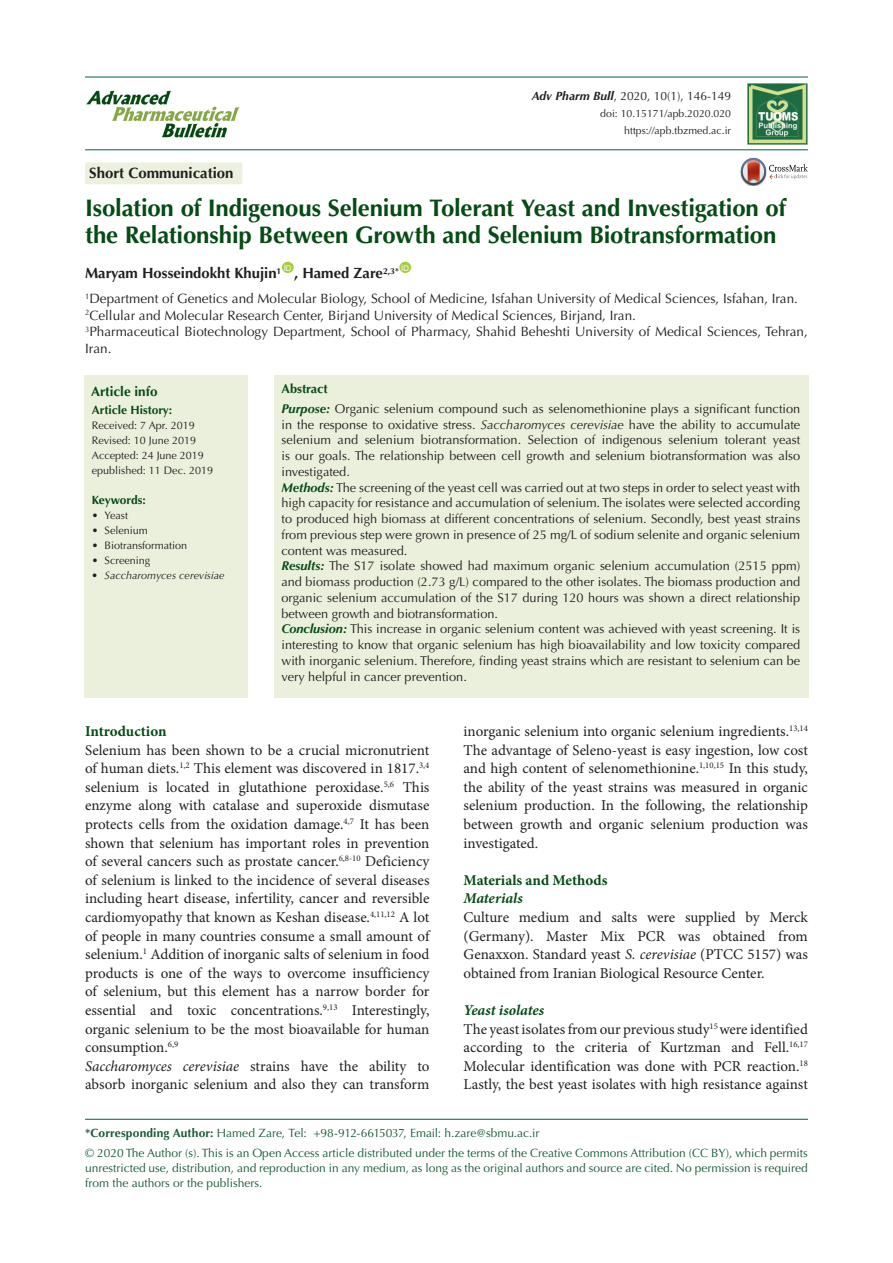
<style>
.page{position:relative;width:893px;height:1263px;background:#fff}
.page>*{position:absolute;margin:0;border:0;box-sizing:border-box;transform-origin:0 0}
.t1{font:700 24px/27px "Optima LT Std";letter-spacing:-.01em;color:#054b14}
.t2{font:15px/18.6px "Minion Pro";color:#231f20;text-align:justify}
.t3{font:700 15px "Minion Pro";color:#054b14}
.t4{font:italic 700 15px "Minion Pro";color:#054b14}
.t5{font:700 15px "Optima LT Std";color:#231f20}
.t6{font:700 14.85px "Optima LT Std";color:#231f20}
.t7{font:13.5px/16.5px "Optima LT Std";color:#231f20}
.t8{font:700 13.5px "Optima LT Std";color:#054b14}
.t9{font:12.75px/15.8px "Optima LT Std";color:#231f20;text-align:justify}
.t10{font:700 12.75px "Optima LT Std";color:#054b14}
.corresponding{font:12px/15px "Optima LT Std";color:#195a37;text-align:justify}
.t11{font:12px "Optima LT Std";color:#231f20}
.t12{font:700 12px "Optima LT Std";color:#054b14}
.t13{font:700 12px "Optima LT Std";letter-spacing:-.02em;color:#054b14}
.t14{font:10.8px "Optima LT Std";color:#231f20}
.t15{font:italic 10.8px "Optima LT Std";color:#231f20}
.t16{font:10.5px "Optima LT Std";color:#231f20}
.t17{font:7.8px "Arial";color:#fff}
.s1{font-weight:700;font-style:italic}
.s2{font-weight:700;font-style:italic;color:#054b14}
.s3{font-style:italic}
.s4{font-weight:700}
</style>
<div class="page">
<hr style="left:85px;top:149px;width:723px;height:1px;background:#1e7252">
<hr style="left:85px;top:76px;width:723px;height:2px;background:#1e7252">
<div style="left:282px;top:262px;width:12px;height:11px;background:#a6ce39;border-radius:50%"></div>
<div style="left:399px;top:262px;width:12px;height:11px;background:#a6ce39;border-radius:50%"></div>
<div style="left:85px;top:162px;width:157px;height:22px;background:#ebf1de;border-radius:2px"></div>
<div style="left:84px;top:375px;width:163px;height:322px;background:#ebf0dc"></div>
<div style="left:274px;top:375px;width:535px;height:322px;background:#ebf0dc"></div>
<svg style="left:741px;top:158px;width:67px;height:27px"></svg>
<img style="left:748px;top:84px;width:60px;height:61px">
<hr style="left:85px;top:1119px;width:723px;height:1px;background:#1e7252">
<img style="left:86px;top:90px;width:154px;height:48px">
<p class="t5" style="left:89px;top:164px;width:146px">Short Communication</p>
<p class="t11" style="left:532px;top:89px;width:201px"><span class="s1">Adv Pharm Bull</span>, 2020, 10(1), 146-149</p>
<p class="t16" style="left:600px;top:108px;width:132px">doi: 10.15171/apb.2020.020</p>
<p class="t16" style="left:624px;top:125px;width:108px">https://apb.tbzmed.ac.ir</p>
<p class="t1" style="left:85px;top:195px;width:702px">Isolation of Indigenous Selenium Tolerant Yeast and Investigation of the Relationship Between Growth and Selenium Biotransformation</p>
<p class="t6" style="left:85px;top:265px;width:198px">Maryam Hosseindokht Khujin<sup>1</sup></p>
<p class="t17" style="left:284px;top:262px;width:9px">ID</p>
<p class="t6" style="left:294px;top:265px;width:106px">, Hamed Zare<sup>2,3*</sup></p>
<p class="t17" style="left:401px;top:262px;width:9px">ID</p>
<p class="t7" style="left:85px;top:291px;width:714px"><sup>1</sup>Department of Genetics and Molecular Biology, School of Medicine, Isfahan University of Medical Sciences, Isfahan, Iran.</p>
<p class="t7" style="left:85px;top:307px;width:552px"><sup>2</sup>Cellular and Molecular Research Center, Birjand University of Medical Sciences, Birjand, Iran.</p>
<p class="t7" style="left:85px;top:324px;width:724px"><sup>3</sup>Pharmaceutical Biotechnology Department, School of Pharmacy, Shahid Beheshti University of Medical Sciences, Tehran,<br>Iran.</p>
<p class="t8" style="left:91px;top:383px;width:68px">Article info</p>
<p class="t12" style="left:92px;top:403px;width:82px">Article History:</p>
<p class="t14" style="left:92px;top:419px;width:104px">Received: 7 Apr. 2019</p>
<p class="t14" style="left:92px;top:434px;width:106px">Revised: 10 June 2019</p>
<p class="t14" style="left:92px;top:449px;width:114px">Accepted: 24 June 2019</p>
<p class="t14" style="left:92px;top:464px;width:123px">epublished: 11 Dec. 2019</p>
<p class="t13" style="left:92px;top:493px;width:55px">Keywords:</p>
<p class="t14" style="left:92px;top:509px;width:38px">• Yeast</p>
<p class="t14" style="left:92px;top:524px;width:57px">• Selenium</p>
<p class="t14" style="left:92px;top:539px;width:97px">• Biotransformation</p>
<p class="t14" style="left:92px;top:554px;width:60px">• Screening</p>
<p class="t15" style="left:92px;top:569px;width:134px">• Saccharomyces cerevisiae</p>
<p class="t10" style="left:281px;top:381px;width:48px">Abstract</p>
<p class="t9" style="left:281px;top:401px;width:520px"><span class="s2">Purpose:</span> Organic selenium compound such as selenomethionine plays a significant function in the response to oxidative stress. <span class="s3">Saccharomyces cerevisiae</span> have the ability to accumulate selenium and selenium biotransformation. Selection of indigenous selenium tolerant yeast is our goals. The relationship between cell growth and selenium biotransformation was also investigated.</p>
<p class="t9" style="left:281px;top:480px;width:520px"><span class="s2">Methods:</span> The screening of the yeast cell was carried out at two steps in order to select yeast with high capacity for resistance and accumulation of selenium. The isolates were selected according to produced high biomass at different concentrations of selenium. Secondly, best yeast strains from previous step were grown in presence of 25 mg/L of sodium selenite and organic selenium content was measured.</p>
<p class="t9" style="left:281px;top:558px;width:520px"><span class="s2">Results:</span> The S17 isolate showed had maximum organic selenium accumulation (2515 ppm) and biomass production (2.73 g/L) compared to the other isolates. The biomass production and organic selenium accumulation of the S17 during 120 hours was shown a direct relationship between growth and biotransformation.</p>
<p class="t9" style="left:281px;top:621px;width:520px"><span class="s2">Conclusion:</span> This increase in organic selenium content was achieved with yeast screening. It is interesting to know that organic selenium has high bioavailability and low toxicity compared with inorganic selenium. Therefore, finding yeast strains which are resistant to selenium can be very helpful in cancer prevention.</p>
<p class="t2" style="left:463px;top:722px;width:346px">inorganic selenium into organic selenium ingredients.<sup>13,14<br></sup>The advantage of Seleno-yeast is easy ingestion, low cost and high content of selenomethionine.<sup>1,10,15</sup> In this study, the ability of the yeast strains was measured in organic selenium production. In the following, the relationship between growth and organic selenium production was investigated.</p>
<p class="t3" style="left:463px;top:869px;width:145px">Materials and Methods</p>
<p class="t4" style="left:463px;top:888px;width:61px">Materials</p>
<p class="t2" style="left:463px;top:908px;width:346px">Culture medium and salts were supplied by Merck (Germany). Master Mix PCR was obtained from Genaxxon. Standard yeast <span class="s3">S. cerevisiae</span> (PTCC 5157) was obtained from Iranian Biological Resource Center.</p>
<p class="t4" style="left:463px;top:999px;width:82px">Yeast isolates</p>
<p class="t2" style="left:463px;top:1019px;width:346px">The yeast isolates from our previous study<sup>15</sup> were identified according to the criteria of Kurtzman and Fell.<sup>16,17<br></sup>Molecular identification was done with PCR reaction.<sup>18<br></sup>Lastly, the best yeast isolates with high resistance against</p>
<p class="corresponding" style="left:85px;top:1126px;width:456px"><span class="s4">*Corresponding Author:</span> Hamed Zare, Tel: +98-912-6615037, Email: h.zare@sbmu.ac.ir</p>
<p class="corresponding" style="left:85px;top:1145px;width:724px">© 2020 The Author (s). This is an Open Access article distributed under the terms of the Creative Commons Attribution (CC BY), which permits unrestricted use, distribution, and reproduction in any medium, as long as the original authors and source are cited. No permission is required from the authors or the publishers.</p>
<p class="t3" style="left:85px;top:721px;width:83px">Introduction</p>
<p class="t2" style="left:85px;top:740px;width:346px">Selenium has been shown to be a crucial micronutrient of human diets.<sup>1,2</sup> This element was discovered in 1817.<sup>3,4 </sup>selenium is located in glutathione peroxidase.<sup>5,6</sup> This enzyme along with catalase and superoxide dismutase protects cells from the oxidation damage.<sup>4,7</sup> It has been shown that selenium has important roles in prevention of several cancers such as prostate cancer.<sup>6,8-10</sup> Deficiency of selenium is linked to the incidence of several diseases including heart disease, infertility, cancer and reversible cardiomyopathy that known as Keshan disease.<sup>4,11,12</sup> A lot of people in many countries consume a small amount of selenium.<sup>1</sup> Addition of inorganic salts of selenium in food products is one of the ways to overcome insufficiency of selenium, but this element has a narrow border for essential and toxic concentrations.<sup>9,13</sup> Interestingly, organic selenium to be the most bioavailable for human consumption.<sup>6,9</sup></p>
<p class="t2" style="left:85px;top:1057px;width:346px"><span class="s3">Saccharomyces cerevisiae</span> strains have the ability to absorb inorganic selenium and also they can transform</p>
</div>
